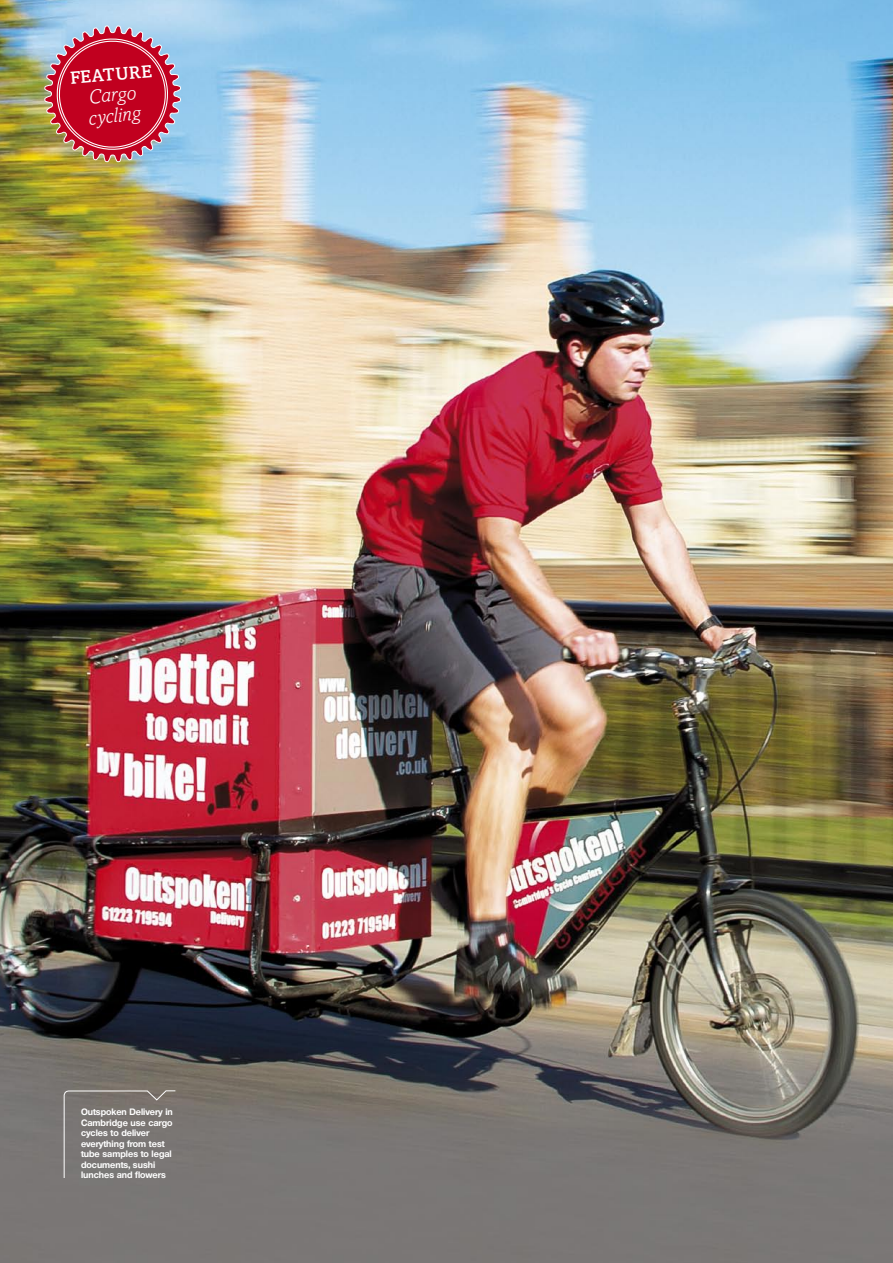
<style>
.page{position:relative;width:893px;height:1263px;background:#fff}
.page>*{position:absolute;margin:0;border:0;box-sizing:border-box;transform-origin:0 0}
._2ndPara{font:italic 300 20.4px/21px "Amasis";color:#fff}
._2ndPara-2{font:500 17.7px "Amasis";color:#fff}
.Pic_caption{font:700 9px/10.5px "Olnova";color:#fff}
</style>
<div class="page">
<img style="left:0;top:0;width:893px;height:1263px">
<svg style="left:63px;top:1090px;width:113px;height:89px;background:#7c7775"></svg>
<img style="left:44px;top:21px;width:137px;height:152px">
<p class="_2ndPara-2" style="left:69px;top:67px;width:84px;rotate:-5deg">Feature</p>
<p class="_2ndPara" style="left:85px;top:87px;width:54px;rotate:-6deg">Cargo cycling</p>
<p class="Pic_caption" style="left:81px;top:1106px;width:93px">Outspoken Delivery in<br>Cambridge use cargo cycles to deliver everything from test tube samples to legal documents, sushi lunches and flowers</p>
</div>
